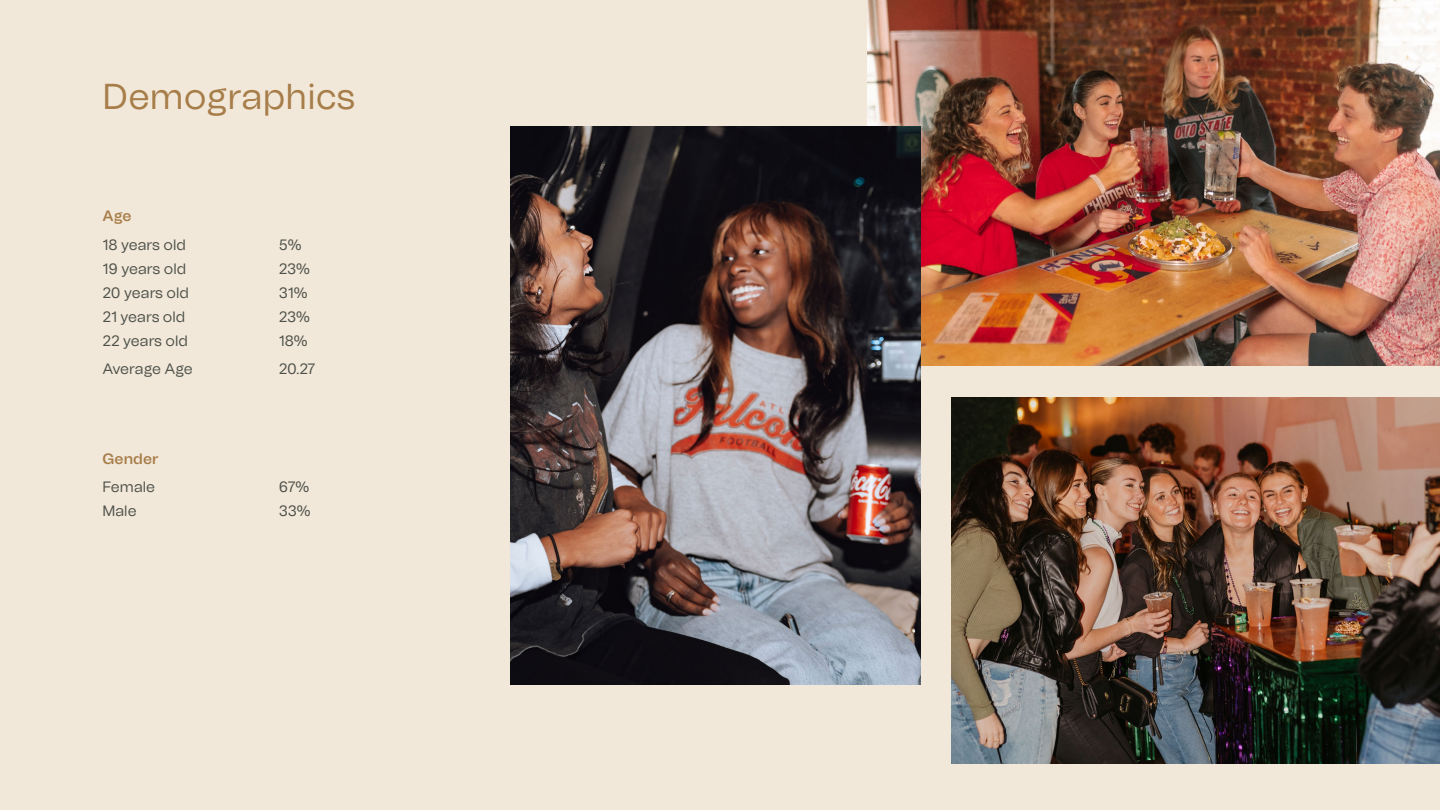
<style>
.page{position:relative;width:1440px;height:810px;background:#f2e8da}
.page>*{position:absolute;margin:0;border:0;box-sizing:border-box;transform-origin:0 0}
.t1{font:36px "Tomato Grotesk";color:#a77d49}
.t2{font:15px "Tomato Grotesk";color:#4d5149}
.t3{font:15px "Tomato Grotesk";letter-spacing:-.02em;color:#4d5149}
.t4{font:600 15px "Tomato Grotesk";color:#a77d49}
</style>
<div class="page">
<img style="left:867px;top:0;width:573px;height:366px">
<img style="left:952px;top:398px;width:488px;height:366px">
<img style="left:510px;top:126px;width:411px;height:558px">
<h1 class="t1" style="left:103px;top:71px;width:254px">Demographics</h1>
<p class="t4" style="left:103px;top:205px;width:30px">Age</p>
<p class="t2" style="left:103px;top:234px;width:85px">18 years old</p>
<p class="t2" style="left:279px;top:234px;width:24px">5%</p>
<p class="t2" style="left:103px;top:258px;width:85px">19 years old</p>
<p class="t2" style="left:279px;top:258px;width:33px">23%</p>
<p class="t2" style="left:103px;top:282px;width:88px">20 years old</p>
<p class="t2" style="left:279px;top:282px;width:30px">31%</p>
<p class="t2" style="left:103px;top:306px;width:84px">21 years old</p>
<p class="t2" style="left:279px;top:306px;width:33px">23%</p>
<p class="t2" style="left:103px;top:330px;width:87px">22 years old</p>
<p class="t2" style="left:279px;top:330px;width:30px">18%</p>
<p class="t3" style="left:103px;top:358px;width:92px">Average Age</p>
<p class="t2" style="left:279px;top:358px;width:38px">20.27</p>
<p class="t4" style="left:103px;top:447px;width:58px">Gender</p>
<p class="t2" style="left:103px;top:476px;width:54px">Female</p>
<p class="t2" style="left:279px;top:476px;width:32px">67%</p>
<p class="t2" style="left:103px;top:500px;width:35px">Male</p>
<p class="t2" style="left:279px;top:500px;width:33px">33%</p>
</div>
